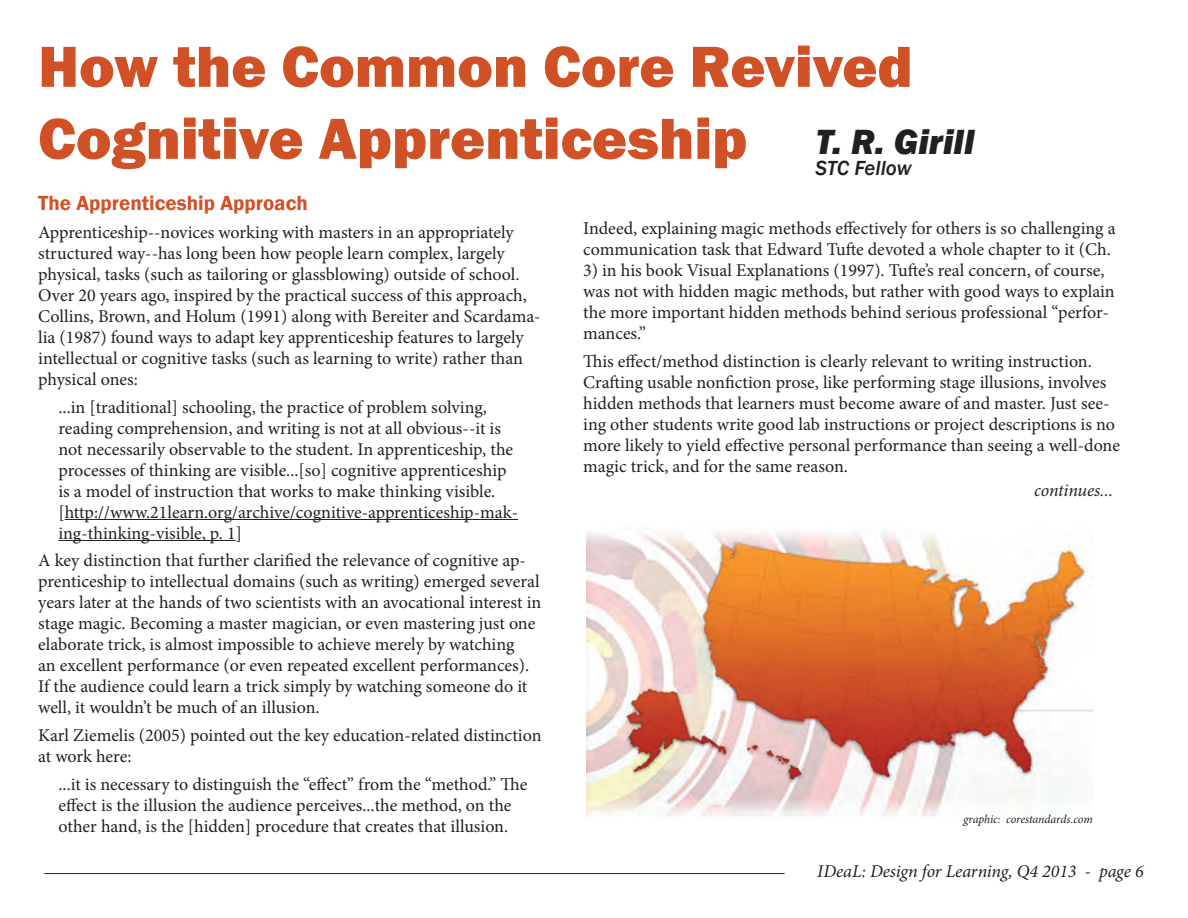
<style>
.page{position:relative;width:1188px;height:918px;background:#fff}
.page>*{position:absolute;margin:0;border:0;box-sizing:border-box;transform-origin:0 0}
.Headline_7{font:800 60px/72px "Franklin Gothic";color:#d15127}
.t1{font:italic 800 36px "Franklin Gothic";color:#231f20}
.t2{font:600 21px "Franklin Gothic";color:#d15127}
.t3{font:italic 500 21px "Franklin Gothic";color:#231f20}
.t4{font:18px/21px "Minion Pro";color:#231f20}
.t5{font:italic 18px "Minion Pro";letter-spacing:-.005em;color:#231f20}
.t6{font:italic 12px "Minion Pro";letter-spacing:-.01em;color:#231f20}
</style>
<div class="page">
<hr style="left:44px;top:873px;width:741px;height:1px;background:#231f20">
<hr style="left:65px;top:519px;width:453px;height:1px;background:#231f20">
<hr style="left:58px;top:540px;width:178px;height:1px;background:#231f20">
<img style="left:587px;top:528px;width:506px;height:289px">
<p class="Headline_7" style="left:38px;top:31px;width:876px">How the Common Core Revived<br>Cognitive Apprenticeship</p>
<p class="t1" style="left:815px;top:118px;width:161px">T. R. Girill</p>
<p class="t3" style="left:815px;top:155px;width:98px">STC Fellow</p>
<p class="t2" style="left:38px;top:190px;width:271px">The Apprenticeship Approach</p>
<p class="t4" style="left:38px;top:222px;width:504px">Apprenticeship--novices working with masters in an appropriately structured way--has long been how people learn complex, largely physical, tasks (such as tailoring or glassblowing) outside of school.<br>Over 20 years ago, inspired by the practical success of this approach, Collins, Brown, and Holum (1991) along with Bereiter and Scardama&shy;lia (1987) found ways to adapt key apprenticeship features to largely intellectual or cognitive tasks (such as learning to write) rather than physical ones:</p>
<p class="t4" style="left:58px;top:397px;width:461px">... in [traditional] schooling, the practice of problem solving, reading comprehension, and writing is not at all obvious--it is not necessarily observable to the student. In apprenticeship, the processes of thinking are visible... [so] cognitive apprenticeship is a model of instruction that works to make thinking visible. [http://www.21learn.org/archive/cognitive-apprenticeship-mak&shy;ing-thinking-visible, p. 1]</p>
<p class="t4" style="left:38px;top:550px;width:505px">A key distinction that further clarified the relevance of cognitive ap&shy;prenticeship to intellectual domains (such as writing) emerged several years later at the hands of two scientists with an avocational interest in stage magic. Becoming a master magician, or even mastering just one elaborate trick, is almost impossible to achieve merely by watching<br>an excellent performance (or even repeated excellent performances).<br>If the audience could learn a trick simply by watching someone do it well, it wouldn’t be much of an illusion.</p>
<p class="t4" style="left:38px;top:725px;width:505px">Karl Ziemelis (2005) pointed out the key education-related distinction at work here:</p>
<p class="t4" style="left:58px;top:774px;width:470px">... it is necessary to distinguish the “effect” from the “method.” The effect is the illusion the audience perceives...the method, on the other hand, is the [hidden] procedure that creates that illusion.</p>
<p class="t4" style="left:583px;top:218px;width:534px">Indeed, explaining magic methods effectively for others is so challenging a communication task that Edward Tufte devoted a whole chapter to it (Ch.</p>
<p class="t4" style="left:583px;top:260px;width:533px">3) in his book Visual Explanations (1997). Tufte’s real concern, of course, was not with hidden magic methods, but rather with good ways to explain the more important hidden methods behind serious professional “perfor&shy;mances.”</p>
<p class="t4" style="left:583px;top:351px;width:538px">This effect/method distinction is clearly relevant to writing instruction.<br>Crafting usable nonfiction prose, like performing stage illusions, involves hidden methods that learners must become aware of and master. Just see&shy;ing other students write good lab instructions or project descriptions is no more likely to yield effective personal performance than seeing a well-done magic trick, and for the same reason.</p>
<p class="t5" style="left:1034px;top:478px;width:80px">continues...</p>
<p class="t6" style="left:963px;top:811px;width:131px">graphic: corestandards.com</p>
<p class="t5" style="left:817px;top:859px;width:328px">IDeaL: Design for Learning, Q4 2013 - page 6</p>
</div>
